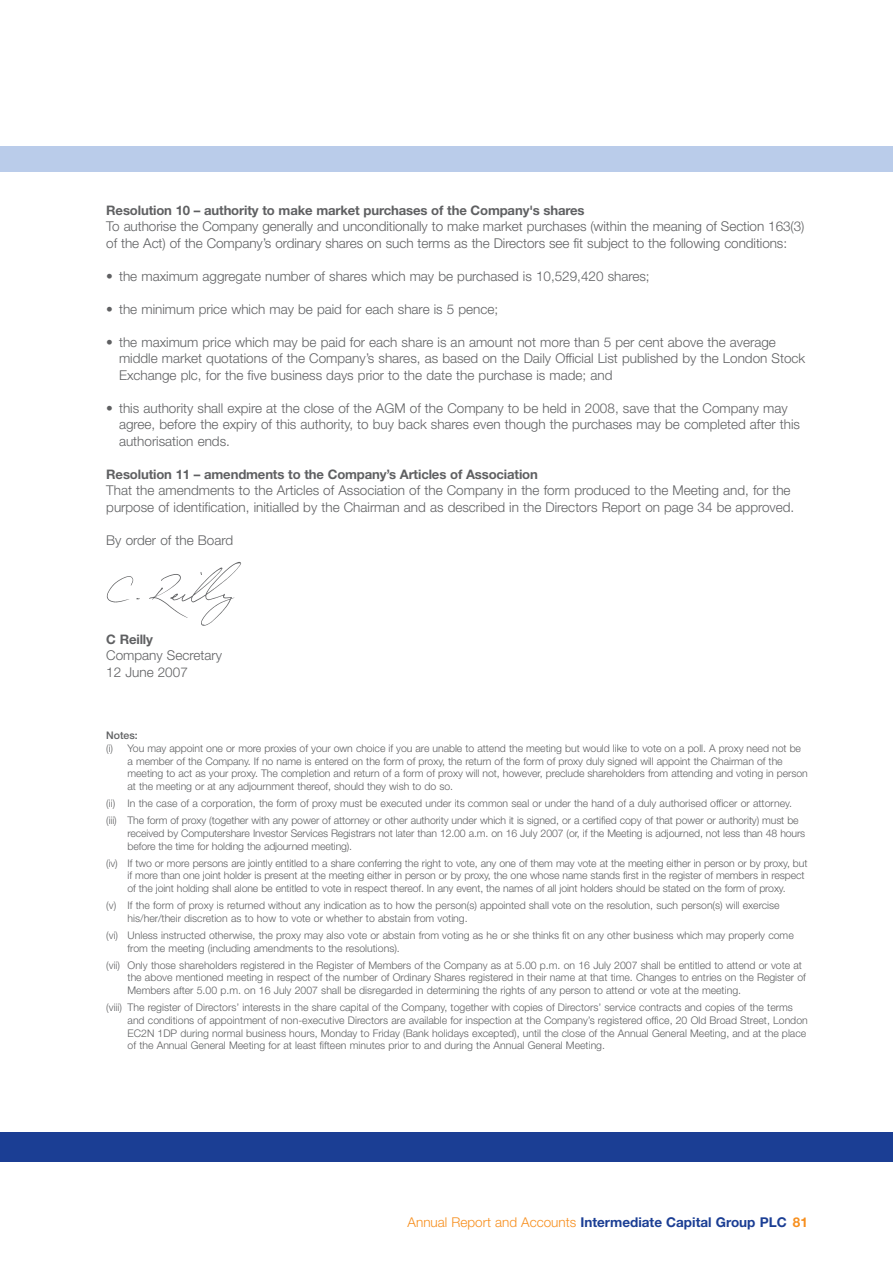
<style>
.page{position:relative;width:893px;height:1263px;background:#fff}
.page>*{position:absolute;margin:0;border:0;box-sizing:border-box;transform-origin:0 0}
.t1{font:300 13.5px/16.5px "Helvetica Neue";color:#5f6062}
.t2{font:700 13.5px "Helvetica Neue";color:#1b3e94}
.t3{font:700 13.2px "Helvetica Neue";letter-spacing:-.01em;color:#5f6062}
.t4{font:300 10.5px/12.8px "Helvetica Neue";color:#5f6062}
.t5{font:500 10.5px "Helvetica Neue";color:#5f6062}
.s1{font-weight:300;color:#f78f1e}
.s2{color:#f78f1e}
</style>
<div class="page">
<div style="left:0;top:146px;width:893px;height:25px;background:#baccea"></div>
<div style="left:0;top:1132px;width:893px;height:30px;background:#1b3e94"></div>
<img style="left:106px;top:561px;width:135px;height:65px">
<p class="t3" style="left:106px;top:205px;width:480px">Resolution 10 – authority to make market purchases of the Company's shares</p>
<p class="t1" style="left:106px;top:220px;width:700px">To authorise the Company generally and unconditionally to make market purchases (within the meaning of Section 163(3) of the Act) of the Company’s ordinary shares on such terms as the Directors see fit subject to the following conditions:</p>
<p class="t1" style="left:106px;top:269px;width:545px">• the maximum aggregate number of shares which may be purchased is 10,529,420 shares;</p>
<p class="t1" style="left:106px;top:302px;width:393px">• the minimum price which may be paid for each share is 5 pence;</p>
<p class="t1" style="left:119px;top:335px;width:688px;text-indent:-13px">• the maximum price which may be paid for each share is an amount not more than 5 per cent above the average middle market quotations of the Company’s shares, as based on the Daily Official List published by the London Stock<br>Exchange plc, for the five business days prior to the date the purchase is made; and</p>
<p class="t1" style="left:119px;top:401px;width:682px;text-indent:-13px">• this authority shall expire at the close of the AGM of the Company to be held in 2008, save that the Company may agree, before the expiry of this authority, to buy back shares even though the purchases may be completed after this authorisation ends.</p>
<p class="t3" style="left:106px;top:469px;width:433px">Resolution 11 – amendments to the Company’s Articles of Association</p>
<p class="t1" style="left:106px;top:484px;width:690px">That the amendments to the Articles of Association of the Company in the form produced to the Meeting and, for the purpose of identification, initialled by the Chairman and as described in the Directors Report on page 34 be approved.</p>
<p class="t1" style="left:106px;top:533px;width:128px">By order of the Board</p>
<p class="t3" style="left:106px;top:634px;width:48px">C Reilly</p>
<p class="t1" style="left:106px;top:649px;width:117px">Company Secretary<br>12 June 2007</p>
<p class="t5" style="left:106px;top:732px;width:33px">Notes:</p>
<p class="t4" style="left:128px;top:743px;width:682px;text-indent:-21px">(i) You may appoint one or more proxies of your own choice if you are unable to attend the meeting but would like to vote on a poll. A proxy need not be a member of the Company. If no name is entered on the form of proxy, the return of the form of proxy duly signed will appoint the Chairman of the meeting to act as your proxy. The completion and return of a form of proxy will not, however, preclude shareholders from attending and voting in person at the meeting or at any adjournment thereof, should they wish to do so.</p>
<p class="t4" style="left:106px;top:796px;width:694px;line-height:17px">(ii) In the case of a corporation, the form of proxy must be executed under its common seal or under the hand of a duly authorised officer or attorney. (iii) The form of proxy (together with any power of attorney or other authority under which it is signed, or a certified copy of that power or authority) must be</p>
<p class="t4" style="left:128px;top:828px;width:679px">received by Computershare Investor Services Registrars not later than 12.00 a.m. on 16 July 2007 (or, if the Meeting is adjourned, not less than 48 hours before the time for holding the adjourned meeting).</p>
<p class="t4" style="left:128px;top:857px;width:681px;text-indent:-21px">(iv) If two or more persons are jointly entitled to a share conferring the right to vote, any one of them may vote at the meeting either in person or by proxy, but if more than one joint holder is present at the meeting either in person or by proxy, the one whose name stands first in the register of members in respect of the joint holding shall alone be entitled to vote in respect thereof. In any event, the names of all joint holders should be stated on the form of proxy.</p>
<p class="t4" style="left:128px;top:900px;width:654px;text-indent:-21px">(v) If the form of proxy is returned without any indication as to how the person(s) appointed shall vote on the resolution, such person(s) will exercise his/her/their discretion as to how to vote or whether to abstain from voting.</p>
<p class="t4" style="left:128px;top:930px;width:668px;text-indent:-21px">(vi) Unless instructed otherwise, the proxy may also vote or abstain from voting as he or she thinks fit on any other business which may properly come from the meeting (including amendments to the resolutions).</p>
<p class="t4" style="left:128px;top:959px;width:680px;text-indent:-21px">(vii) Only those shareholders registered in the Register of Members of the Company as at 5.00 p.m. on 16 July 2007 shall be entitled to attend or vote at the above mentioned meeting in respect of the number of Ordinary Shares registered in their name at that time. Changes to entries on the Register of<br>Members after 5.00 p.m. on 16 July 2007 shall be disregarded in determining the rights of any person to attend or vote at the meeting.</p>
<p class="t4" style="left:128px;top:1002px;width:682px;text-indent:-21px">(viii) The register of Directors’ interests in the share capital of the Company, together with copies of Directors’ service contracts and copies of the terms and conditions of appointment of non-executive Directors are available for inspection at the Company’s registered office, 20 Old Broad Street, London EC2N 1DP during normal business hours, Monday to Friday (Bank holidays excepted), until the close of the Annual General Meeting, and at the place of the Annual General Meeting for at least fifteen minutes prior to and during the Annual General Meeting.</p>
<p class="t2" style="left:408px;top:1217px;width:402px"><span class="s1">Annual Report and Accounts</span> Intermediate Capital Group PLC <span class="s2">81</span></p>
</div>
